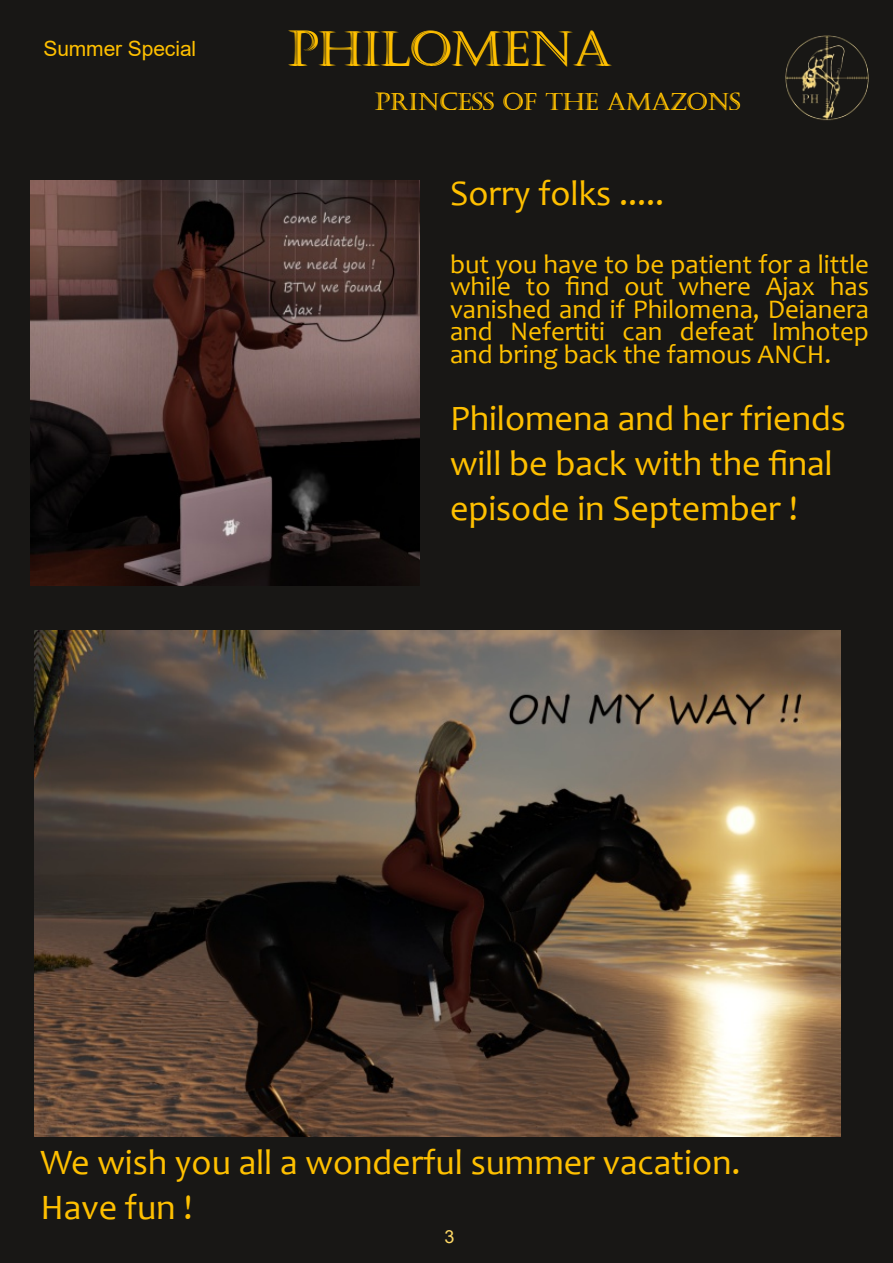
<style>
.page{position:relative;width:893px;height:1263px;background:#181715}
.page>*{position:absolute;margin:0;border:0;box-sizing:border-box;transform-origin:0 0}
.t1{font:48px "Castellar";color:#ffc000}
.t2{font:36px/45px "Candara";color:#ffc000}
.t3{font:27px/22.5px "Candara";color:#ffc000;text-align:justify}
.t4{font:24px "Castellar";color:#ffc000}
.t5{font:21px "Arial";letter-spacing:-.005em;color:#ffc000}
.t6{font:18px "Arial";color:#ffd966}
</style>
<div class="page">
<img style="left:772px;top:22px;width:107px;height:105px">
<img style="left:30px;top:180px;width:390px;height:405px">
<img style="left:34px;top:630px;width:806px;height:507px">
<p class="t5" style="left:43px;top:37px;width:154px">Summer Special</p>
<h1 class="t1" style="left:289px;top:22px;width:325px">PHILOMENA</h1>
<p class="t4" style="left:375px;top:88px;width:367px">PRINCESS OF THE AMAZONS</p>
<h2 class="t2" style="left:450px;top:175px;width:216px">Sorry folks .....</h2>
<p class="t3" style="left:450px;top:255px;width:420px">but you have to be patient for a little while to find out where Ajax has vanished and if Philomena, Deianera and Nefertiti can defeat Imhotep and bring back the famous ANCH.</p>
<h2 class="t2" style="left:450px;top:400px;width:397px">Philomena and her friends will be back with the final episode in September !</h2>
<h2 class="t2" style="left:40px;top:1144px;width:701px">We wish you all a wonderful summer vacation.<br>Have fun !</h2>
<p class="t6" style="left:444px;top:1227px;width:12px">3</p>
</div>
